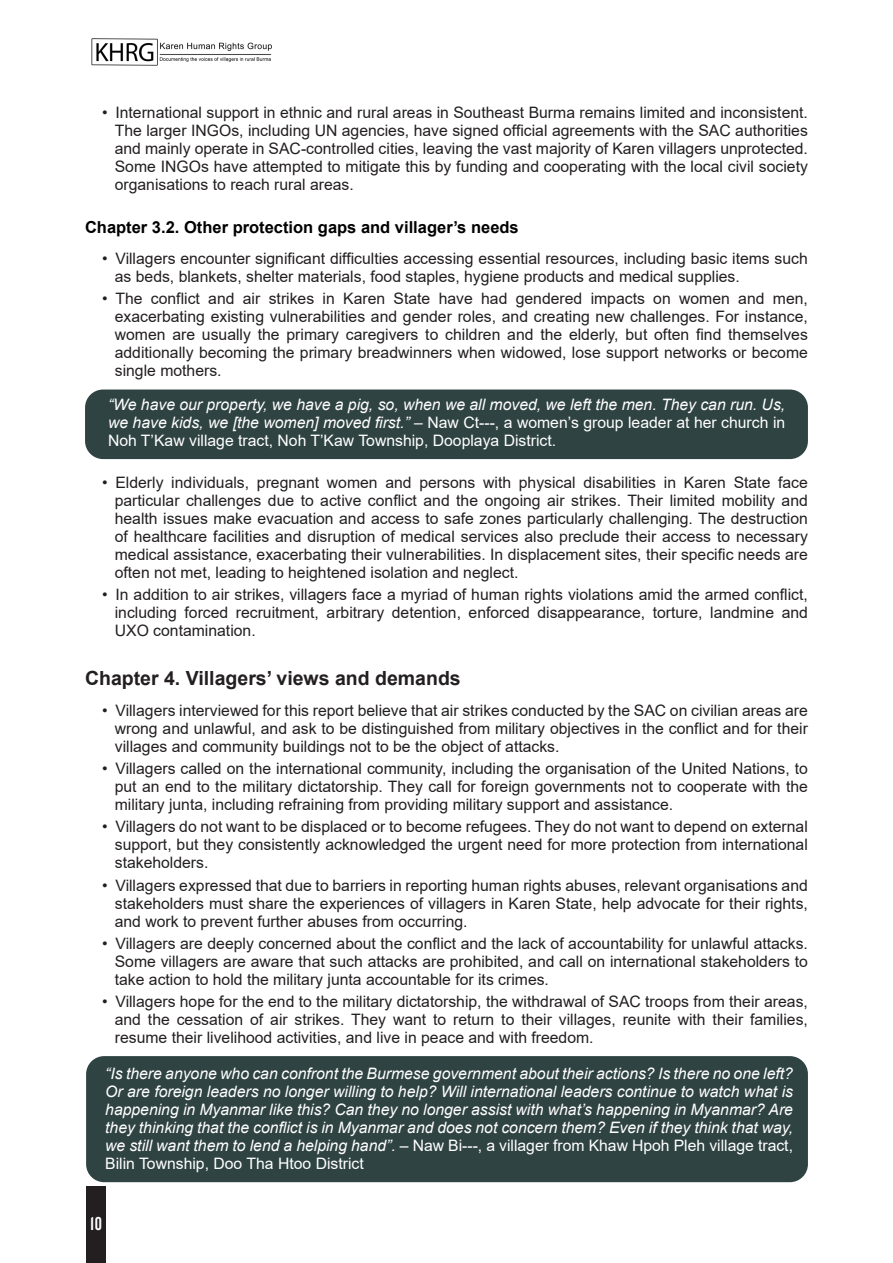
<style>
.page{position:relative;width:893px;height:1263px;background:#fff}
.page>*{position:absolute;margin:0;border:0;box-sizing:border-box;transform-origin:0 0}
.Heading_2{font:700 19.5px "Arial";color:#231f20}
.t1{font:19.5px "Knockout HTF48 Featherweight";color:#fff}
.sub_ch_bold{font:700 16.5px "Arial";color:#000}
.t2{font:15.75px/18px "Arial";color:#231f20;text-align:justify}
.quote{font:italic 15.75px/18px "Arial";color:#fff;text-align:justify}
.s1{font-style:normal}
</style>
<div class="page">
<div style="left:85px;top:389px;width:723px;height:70px;background:#304343;border-radius:18px"></div>
<div style="left:86px;top:1056px;width:722px;height:126px;background:#304343;border-radius:18px"></div>
<img style="left:91px;top:38px;width:181px;height:28px">
<div style="left:86px;top:1186px;width:19px;height:77px;background:#231f20"></div>
<p class="t2" style="left:115px;top:103px;width:695px;text-indent:-13px">• International support in ethnic and rural areas in Southeast Burma remains limited and inconsistent.<br>The larger INGOs, including UN agencies, have signed official agreements with the SAC authorities and mainly operate in SAC-controlled cities, leaving the vast majority of Karen villagers unprotected.<br>Some INGOs have attempted to mitigate this by funding and cooperating with the local civil society organisations to reach rural areas.</p>
<p class="sub_ch_bold" style="left:85px;top:216px;width:435px">Chapter 3.2. Other protection gaps and villager’s needs</p>
<p class="t2" style="left:115px;top:249px;width:695px;text-indent:-13px">• Villagers encounter significant difficulties accessing essential resources, including basic items such as beds, blankets, shelter materials, food staples, hygiene products and medical supplies.</p>
<p class="t2" style="left:115px;top:289px;width:695px;text-indent:-13px">• The conflict and air strikes in Karen State have had gendered impacts on women and men, exacerbating existing vulnerabilities and gender roles, and creating new challenges. For instance, women are usually the primary caregivers to children and the elderly, but often find themselves additionally becoming the primary breadwinners when widowed, lose support networks or become single mothers.</p>
<p class="quote" style="left:108px;top:396px;width:679px">“We have our property, we have a pig, so, when we all moved, we left the men. They can run. Us, we have kids, we [the women] moved first.” <span class="s1">– Naw Ct---, a women’s group leader at her church in Noh T’Kaw village tract, Noh T’Kaw Township, Dooplaya District.</span></p>
<p class="t2" style="left:115px;top:473px;width:695px;text-indent:-13px">• Elderly individuals, pregnant women and persons with physical disabilities in Karen State face particular challenges due to active conflict and the ongoing air strikes. Their limited mobility and health issues make evacuation and access to safe zones particularly challenging. The destruction of healthcare facilities and disruption of medical services also preclude their access to necessary medical assistance, exacerbating their vulnerabilities. In displacement sites, their specific needs are often not met, leading to heightened isolation and neglect.</p>
<p class="t2" style="left:115px;top:585px;width:695px;text-indent:-13px">• In addition to air strikes, villagers face a myriad of human rights violations amid the armed conflict, including forced recruitment, arbitrary detention, enforced disappearance, torture, landmine and UXO contamination.</p>
<p class="Heading_2" style="left:85px;top:664px;width:377px">Chapter 4. Villagers’ views and demands</p>
<p class="t2" style="left:115px;top:701px;width:695px;text-indent:-13px">• Villagers interviewed for this report believe that air strikes conducted by the SAC on civilian areas are wrong and unlawful, and ask to be distinguished from military objectives in the conflict and for their villages and community buildings not to be the object of attacks.</p>
<p class="t2" style="left:115px;top:759px;width:695px;text-indent:-13px">• Villagers called on the international community, including the organisation of the United Nations, to put an end to the military dictatorship. They call for foreign governments not to cooperate with the military junta, including refraining from providing military support and assistance.</p>
<p class="t2" style="left:115px;top:818px;width:695px;text-indent:-13px">• Villagers do not want to be displaced or to become refugees. They do not want to depend on external support, but they consistently acknowledged the urgent need for more protection from international stakeholders.</p>
<p class="t2" style="left:115px;top:876px;width:695px;text-indent:-13px">• Villagers expressed that due to barriers in reporting human rights abuses, relevant organisations and stakeholders must share the experiences of villagers in Karen State, help advocate for their rights, and work to prevent further abuses from occurring.</p>
<p class="t2" style="left:115px;top:934px;width:695px;text-indent:-13px">• Villagers are deeply concerned about the conflict and the lack of accountability for unlawful attacks.<br>Some villagers are aware that such attacks are prohibited, and call on international stakeholders to take action to hold the military junta accountable for its crimes.</p>
<p class="t2" style="left:115px;top:992px;width:695px;text-indent:-13px">• Villagers hope for the end to the military dictatorship, the withdrawal of SAC troops from their areas, and the cessation of air strikes. They want to return to their villages, reunite with their families, resume their livelihood activities, and live in peace and with freedom.</p>
<p class="quote" style="left:105px;top:1065px;width:689px">“Is there anyone who can confront the Burmese government about their actions? Is there no one left?<br>Or are foreign leaders no longer willing to help? Will international leaders continue to watch what is happening in Myanmar like this? Can they no longer assist with what’s happening in Myanmar? Are they thinking that the conflict is in Myanmar and does not concern them? Even if they think that way, we still want them to lend a helping hand”. – <span class="s1">Naw Bi---, a villager from Khaw Hpoh Pleh village tract, Bilin Township, Doo Tha Htoo District</span></p>
<p class="t1" style="left:90px;top:1213px;width:13px">10</p>
</div>
